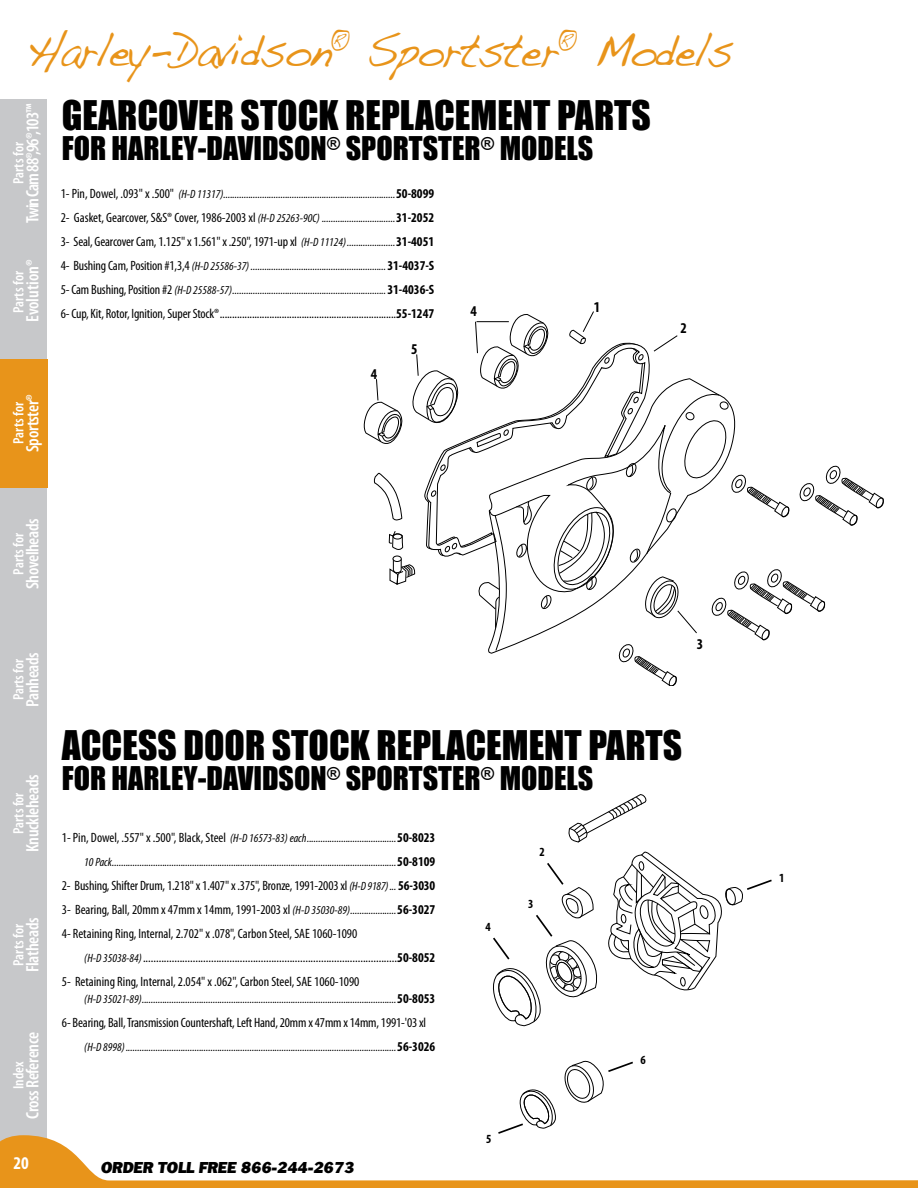
<style>
.page{position:relative;width:918px;height:1188px;background:#fff}
.page>*{position:absolute;margin:0;border:0;box-sizing:border-box;transform-origin:0 0}
.t1{font:48px "Handwriting Dakota";letter-spacing:-.03em;color:#e8941a;scale:.88 1}
.t2{font:37.5px "Impact";color:#000}
.t3{font:30px "Impact";color:#000}
.t4{font:600 condensed 18px "Myriad Pro";letter-spacing:-.02em;color:#fff}
.t5{font:600 condensed 18px "Myriad Pro";letter-spacing:-.05em;color:#fff}
.t6{font:700 condensed 18px "Myriad Pro";color:#fff}
.t7{font:600 condensed 15px "Myriad Pro";color:#fff}
.t8{font:italic 15px "Pasch Display S Si";color:#000}
.t9{font:700 condensed 15px "Myriad Pro";color:#000}
.t10{font:condensed 13.5px/24px "Myriad Pro";letter-spacing:-.01em;color:#000;text-align:justify}
.t11{font:700 condensed 12.45px "Myriad Pro";color:#000}
.t12{font:italic condensed 12px/24px "Myriad Pro";color:#000}
.s1{font-style:normal;font-size:13.5px}
.s2{font-weight:700;font-style:normal;font-size:13.5px}
.s3{font-style:italic;font-size:12px}
.s4{font-weight:700}
</style>
<div class="page">
<div style="left:0;top:99px;width:47px;height:1052px;background:#c7c8ca"></div>
<div style="left:0;top:359px;width:47px;height:128px;background:#e8941a"></div>
<svg style="left:568px;top:794px;width:79px;height:49px"></svg>
<svg style="left:498px;top:1060px;width:135px;height:73px"></svg>
<svg style="left:493px;top:851px;width:279px;height:175px"></svg>
<svg style="left:427px;top:436px;width:48px;height:121px"></svg>
<svg style="left:440px;top:464px;width:5px;height:8px"></svg>
<svg style="left:430px;top:490px;width:6px;height:7px"></svg>
<svg style="left:444px;top:542px;width:13px;height:11px"></svg>
<svg style="left:373px;top:473px;width:29px;height:48px"></svg>
<svg style="left:389px;top:531px;width:27px;height:54px"></svg>
<div style="left:393px;top:534px;width:9px;height:5px;border:1px solid #000;border-radius:50%"></div>
<div style="left:393px;top:556px;width:8px;height:6px;background:#fff;border-radius:50%"></div>
<div style="left:393px;top:556px;width:9px;height:6px;border:1px solid #000;border-radius:50%"></div>
<svg style="left:363px;top:354px;width:100px;height:96px"></svg>
<svg style="left:475px;top:311px;width:409px;height:375px"></svg>
<hr style="left:477px;top:321px;width:32px;height:1px;background:#000">
<svg style="left:0;top:1133px;width:918px;height:55px"></svg>
<h1 class="t1" style="left:27px;top:21px;width:804px">Harley-Davidson<sup>®</sup> Sportster<sup>®</sup> Models</h1>
<h2 class="t2" style="left:62px;top:86px;width:21px">GEARCO</h2>
<h2 class="t2" style="left:179px;top:86px;width:103px">VER STOCK</h2>
<h2 class="t2" style="left:345px;top:86px;width:91px">REPLACEME</h2>
<h2 class="t2" style="left:513px;top:86px;width:64px">NT PARTS</h2>
<h3 class="t3" style="left:62px;top:125px;width:316px">FOR HARLEY-DAVIDSON<sup>®</sup> SPORTSTER</h3>
<h3 class="t3" style="left:481px;top:125px;width:113px"><sup>®</sup> MODELS</h3>
<p class="t12" style="left:61px;top:182px;width:375px"><span class="s1">1- Pin, Dowel, .093" x .500"</span> (H-D 11317)...........................................................................<span class="s2">50-8099<br></span><span class="s1">2- Gasket, Gearcover, S&amp;S® Cover, 1986-2003 xl</span> (H-D 25263-90C) ................................<span class="s2">31-2052</span></p>
<p class="t10" style="left:61px;top:229px;width:375px">3- Seal, Gearcover Cam, 1.125" x 1.561" x .250", 1971-up xl <span class="s3">(H-D 11124).....................</span><span class="s4">31-4051</span></p>
<p class="t12" style="left:61px;top:254px;width:375px"><span class="s1">4- Bushing Cam, Position #1,3,4</span> (H-D 25586-37) ...........................................................<span class="s2">31-4037-S<br></span><span class="s1">5- Cam Bushing, Position #2</span> (H-D 25588-57)...................................................................<span class="s2">31-4036-S</span></p>
<p class="t10" style="left:61px;top:301px;width:375px">6- Cup, Kit, Rotor, Ignition, Super Stock®.......................................................................<span class="s4">55-1247</span></p>
<h3 class="t5" style="left:21px;top:223px;width:121px;rotate:-90deg">Twin Cam 88®,96®,103™</h3>
<p class="t7" style="left:9px;top:184px;width:43px;rotate:-90deg">Parts for</p>
<p class="t7" style="left:9px;top:313px;width:43px;rotate:-90deg">Parts for</p>
<h3 class="t4" style="left:21px;top:322px;width:64px;rotate:-90deg">Evolution®</h3>
<p class="t9" style="left:594px;top:298px;width:8px">1</p>
<p class="t9" style="left:471px;top:302px;width:8px">4</p>
<p class="t7" style="left:9px;top:444px;width:43px;rotate:-90deg">Parts for</p>
<h3 class="t4" style="left:21px;top:452px;width:60px;rotate:-90deg">Sportster®</h3>
<p class="t9" style="left:371px;top:364px;width:8px">4</p>
<p class="t9" style="left:411px;top:340px;width:8px">5</p>
<p class="t9" style="left:680px;top:319px;width:8px">2</p>
<h3 class="t4" style="left:21px;top:589px;width:72px;rotate:-90deg">Shovelheads</h3>
<p class="t7" style="left:9px;top:575px;width:43px;rotate:-90deg">Parts for</p>
<p class="t7" style="left:9px;top:700px;width:43px;rotate:-90deg">Parts for</p>
<h3 class="t4" style="left:21px;top:707px;width:57px;rotate:-90deg">Panheads</h3>
<h3 class="t4" style="left:21px;top:852px;width:80px;rotate:-90deg">Knuckleheads</h3>
<p class="t7" style="left:9px;top:834px;width:43px;rotate:-90deg">Parts for</p>
<p class="t7" style="left:9px;top:966px;width:43px;rotate:-90deg">Parts for</p>
<h3 class="t4" style="left:21px;top:972px;width:56px;rotate:-90deg">Flatheads</h3>
<h3 class="t4" style="left:21px;top:1119px;width:88px;rotate:-90deg">Cross Reference</h3>
<p class="t7" style="left:9px;top:1089px;width:29px;rotate:-90deg">Index</p>
<h3 class="t6" style="left:14px;top:1151px;width:17px">20</h3>
<p class="t9" style="left:697px;top:634px;width:8px">3</p>
<h2 class="t2" style="left:62px;top:716px;width:39px">ACCESS</h2>
<h2 class="t2" style="left:183px;top:716px;width:21px">DOOR</h2>
<h2 class="t2" style="left:272px;top:716px;width:41px">STOCK</h2>
<h2 class="t2" style="left:377px;top:716px;width:91px">REPLACEME</h2>
<h2 class="t2" style="left:544px;top:716px;width:64px">NT PARTS</h2>
<h3 class="t3" style="left:62px;top:755px;width:316px">FOR HARLEY-DAVIDSON<sup>®</sup> SPORTSTER</h3>
<h3 class="t3" style="left:481px;top:755px;width:113px"><sup>®</sup> MODELS</h3>
<p class="t12" style="left:62px;top:826px;width:375px;text-align:right"><span class="s1">1- Pin, Dowel, .557" x .500", Black, Steel</span> (H-D 16573-83) each.......................................<span class="s2">50-8023<br></span>10 Pack............................................................................................................................<span class="s2">50-8109</span></p>
<p class="t10" style="left:62px;top:873px;width:375px">2- Bushing, Shifter Drum, 1.218" x 1.407" x .375", Bronze, 1991-2003 xl <span class="s3">(H-D 9187)...</span> <span class="s4">56-3030<br></span>3- Bearing, Ball, 20mm x 47mm x 14mm, 1991-2003 xl <span class="s3">(H-D 35030-89)....................</span><span class="s4">56-3027<br></span>4- Retaining Ring, Internal, 2.702" x .078", Carbon Steel, SAE 1060-1090</p>
<p class="t10" style="left:62px;top:945px;width:375px;text-indent:23px"><span class="s3">(H-D 35038-84)</span>.................................................................................................<span class="s4">50-8052<br></span>5- Retaining Ring, Internal, 2.054" x .062", Carbon Steel, SAE 1060-1090</p>
<p class="t12" style="left:84px;top:987px;width:353px">(H-D 35021-89)...............................................................................................................<span class="s2">50-8053</span></p>
<p class="t10" style="left:62px;top:1010px;width:366px">6- Bearing, Ball, Transmission Countershaft, Left Hand, 20mm x 47mm x 14mm, 1991-'03 xl</p>
<p class="t12" style="left:84px;top:1035px;width:353px">(H-D 8998)......................................................................................................................<span class="s2">56-3026</span></p>
<p class="t8" style="left:100px;top:1160px;width:255px">ORDER TOLL FREE 866-244-2673</p>
<p class="t11" style="left:485px;top:919px;width:7px">4</p>
<p class="t11" style="left:539px;top:845px;width:7px">2</p>
<p class="t11" style="left:528px;top:896px;width:7px">3</p>
<p class="t11" style="left:486px;top:1131px;width:7px">5</p>
<p class="t11" style="left:640px;top:1052px;width:7px">6</p>
<p class="t11" style="left:779px;top:870px;width:7px">1</p>
</div>
